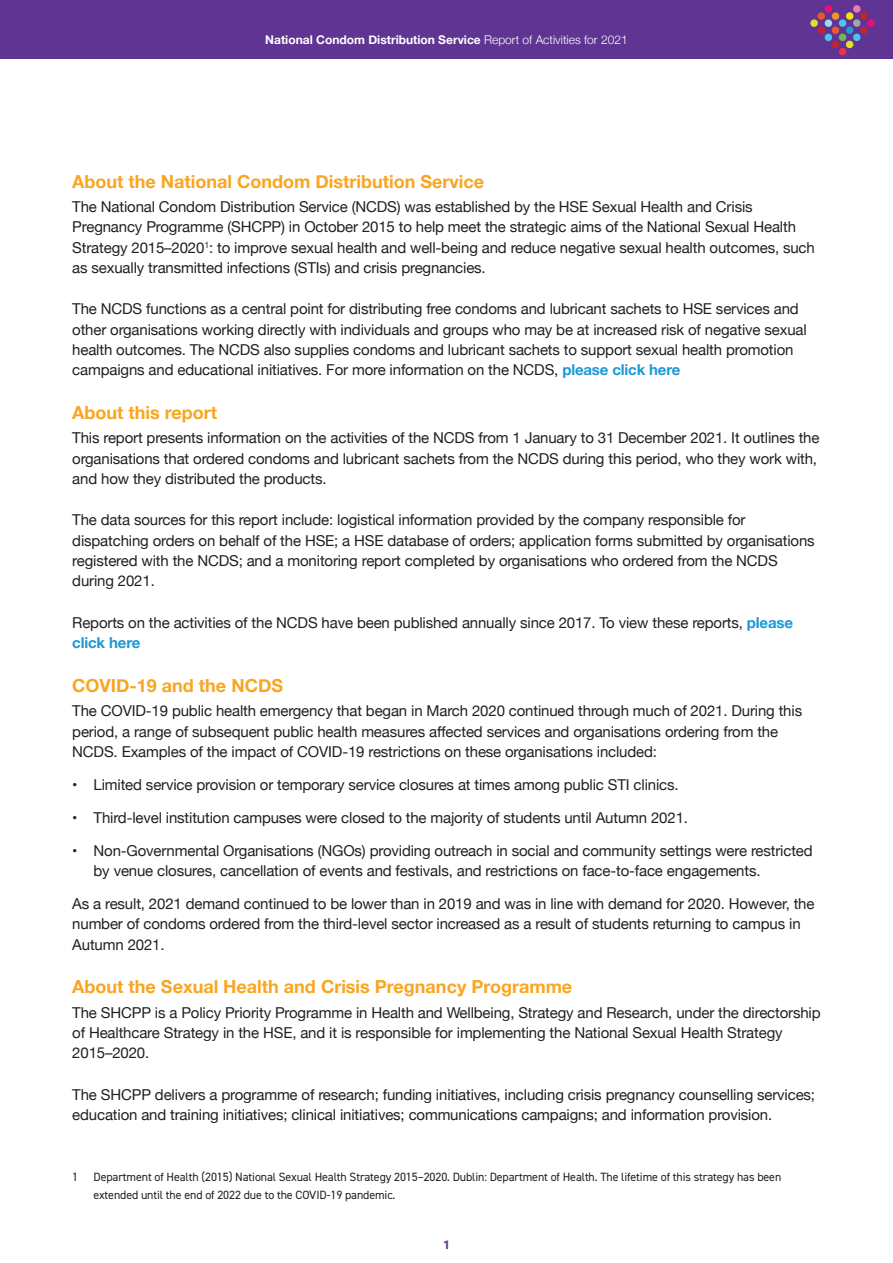
<style>
.page{position:relative;width:893px;height:1263px;background:#fff}
.page>*{position:absolute;margin:0;border:0;box-sizing:border-box;transform-origin:0 0}
.Heading_3{font:700 18px "Helvetica Neue";color:#f9a520}
.Body_Copy{font:15px/20.2px "Helvetica Neue";letter-spacing:-.01em;color:#231f20}
.Body_Copy-2{font:12px/18px "DIN2014";letter-spacing:-.01em;color:#231f20}
.t1{font:700 12px "Helvetica Neue";color:#fff}
.t2{font:700 12px "Univers";color:#603493}
.s1{font-weight:300}
.s2{font-weight:700;color:#1c98d5}
</style>
<div class="page">
<div style="left:0;top:0;width:893px;height:58px;background:#603493"></div>
<svg style="left:810px;top:5px;width:65px;height:51px"></svg>
<p class="t1" style="left:265px;top:30px;width:364px">National Condom Distribution Service <span class="s1">Report of Activities for 2021</span></p>
<p class="Heading_3" style="left:72px;top:167px;width:413px">About the National Condom Distribution Service</p>
<p class="Body_Copy" style="left:72px;top:198px;width:744px">The National Condom Distribution Service (NCDS) was established by the HSE Sexual Health and Crisis Pregnancy Programme (SHCPP) in October 2015 to help meet the strategic aims of the National Sexual Health Strategy 2015–2020<sup>1</sup>: to improve sexual health and well-being and reduce negative sexual health outcomes, such as sexually transmitted infections (STIs) and crisis pregnancies.</p>
<p class="Body_Copy" style="left:72px;top:300px;width:736px">The NCDS functions as a central point for distributing free condoms and lubricant sachets to HSE services and other organisations working directly with individuals and groups who may be at increased risk of negative sexual health outcomes. The NCDS also supplies condoms and lubricant sachets to support sexual health promotion campaigns and educational initiatives. For more information on the NCDS, <span class="s2">please click here</span></p>
<p class="Heading_3" style="left:72px;top:398px;width:147px">About this report</p>
<p class="Body_Copy" style="left:72px;top:429px;width:749px">This report presents information on the activities of the NCDS from 1 January to 31 December 2021. It outlines the organisations that ordered condoms and lubricant sachets from the NCDS during this period, who they work with, and how they distributed the products.</p>
<p class="Body_Copy" style="left:72px;top:511px;width:744px">The data sources for this report include: logistical information provided by the company responsible for dispatching orders on behalf of the HSE; a HSE database of orders; application forms submitted by organisations registered with the NCDS; and a monitoring report completed by organisations who ordered from the NCDS during 2021.</p>
<p class="Body_Copy" style="left:72px;top:613px;width:722px">Reports on the activities of the NCDS have been published annually since 2017. To view these reports, <span class="s2">please click here</span></p>
<p class="Heading_3" style="left:72px;top:671px;width:212px">COVID-19 and the NCDS</p>
<p class="Body_Copy" style="left:72px;top:702px;width:731px">The COVID-19 public health emergency that began in March 2020 continued through much of 2021. During this period, a range of subsequent public health measures affected services and organisations ordering from the<br>NCDS. Examples of the impact of COVID-19 restrictions on these organisations included:</p>
<p class="Body_Copy" style="left:72px;top:775px;width:608px">• Limited service provision or temporary service closures at times among public STI clinics.</p>
<p class="Body_Copy" style="left:72px;top:808px;width:617px">• Third-level institution campuses were closed to the majority of students until Autumn 2021.</p>
<p class="Body_Copy" style="left:94px;top:841px;width:721px;text-indent:-21px">• Non-Governmental Organisations (NGOs) providing outreach in social and community settings were restricted by venue closures, cancellation of events and festivals, and restrictions on face-to-face engagements.</p>
<p class="Body_Copy" style="left:72px;top:894px;width:744px">As a result, 2021 demand continued to be lower than in 2019 and was in line with demand for 2020. However, the number of condoms ordered from the third-level sector increased as a result of students returning to campus in<br>Autumn 2021.</p>
<p class="Heading_3" style="left:72px;top:973px;width:501px">About the Sexual Health and Crisis Pregnancy Programme</p>
<p class="Body_Copy" style="left:72px;top:1003px;width:750px">The SHCPP is a Policy Priority Programme in Health and Wellbeing, Strategy and Research, under the directorship of Healthcare Strategy in the HSE, and it is responsible for implementing the National Sexual Health Strategy<br>2015–2020.</p>
<p class="Body_Copy" style="left:72px;top:1085px;width:744px">The SHCPP delivers a programme of research; funding initiatives, including crisis pregnancy counselling services; education and training initiatives; clinical initiatives; communications campaigns; and information provision.</p>
<p class="Body_Copy-2" style="left:72px;top:1167px;width:7px">1</p>
<p class="Body_Copy-2" style="left:94px;top:1167px;width:689px">Department of Health (2015) National Sexual Health Strategy 2015–2020. Dublin: Department of Health. The lifetime of this strategy has been extended until the end of 2022 due to the COVID-19 pandemic.</p>
<p class="t2" style="left:443px;top:1238px;width:8px">1</p>
</div>
